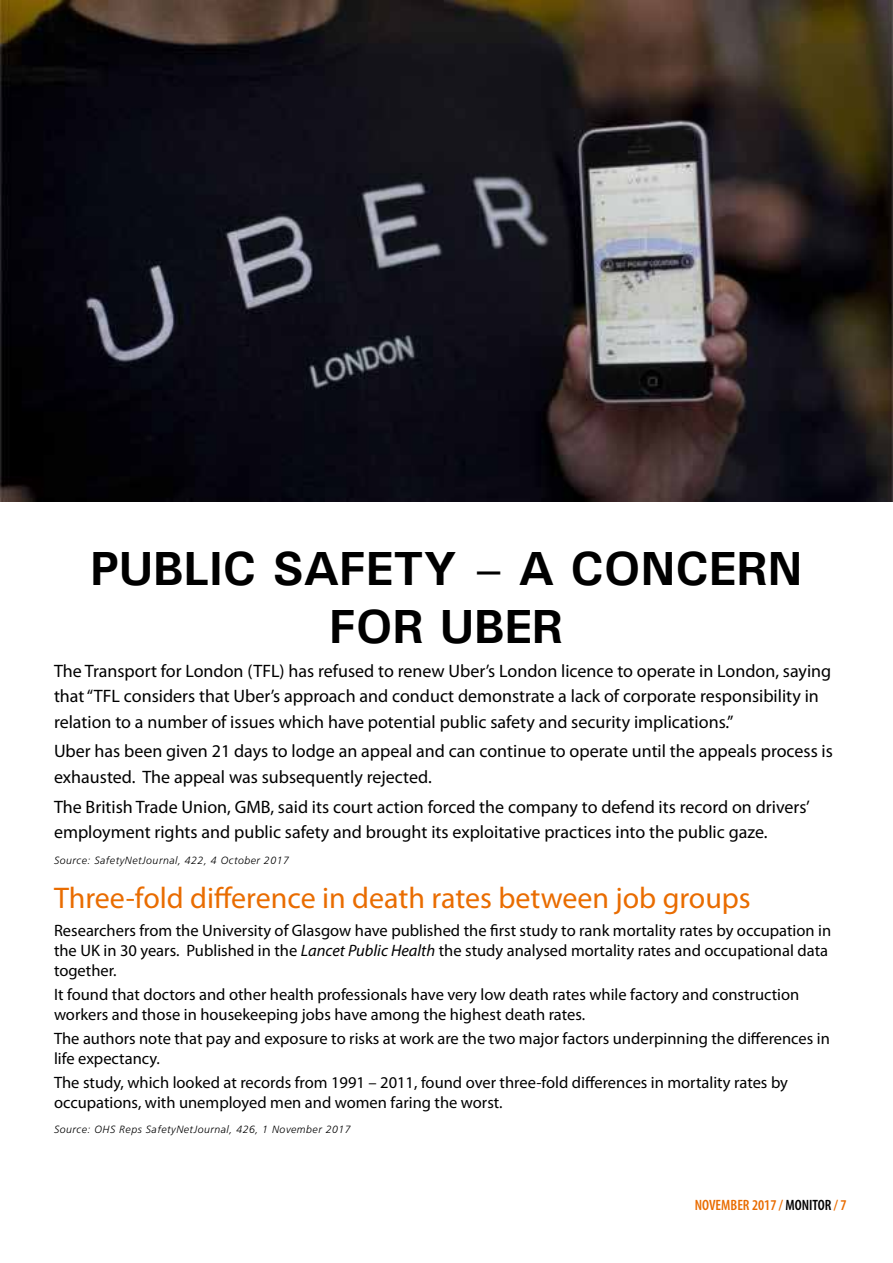
<style>
.page{position:relative;width:893px;height:1263px;background:#fff}
.page>*{position:absolute;margin:0;border:0;box-sizing:border-box;transform-origin:0 0}
.t1{font:700 48px/57.6px "Utah";color:#000;text-align:center}
.t2{font:30px "Myriad Pro";color:#e96c00}
.t3{font:18px/25.5px "Myriad Pro";color:#000}
.t4{font:16.5px/19.8px "Myriad Pro";color:#000}
.t5{font:600 condensed 15px "Myriad Pro";color:#e96c00}
.t6{font:italic 300 10.5px "Frutiger";letter-spacing:.05em;color:#000}
.s1{font-style:italic}
.s2{color:#000}
</style>
<div class="page">
<img style="left:0;top:0;width:893px;height:502px">
<h1 class="t1" style="left:90px;top:539px;width:714px">PUBLIC SAFETY – A CONCERN<br>FOR UBER</h1>
<p class="t3" style="left:54px;top:657px;width:779px">The Transport for London (TFL) has refused to renew Uber’s London licence to operate in London, saying that “TFL considers that Uber’s approach and conduct demonstrate a lack of corporate responsibility in relation to a number of issues which have potential public safety and security implications.”</p>
<p class="t3" style="left:54px;top:738px;width:780px">Uber has been given 21 days to lodge an appeal and can continue to operate until the appeals process is exhausted. The appeal was subsequently rejected.</p>
<p class="t3" style="left:54px;top:793px;width:757px">The British Trade Union, GMB, said its court action forced the company to defend its record on drivers’ employment rights and public safety and brought its exploitative practices into the public gaze.</p>
<p class="t6" style="left:54px;top:854px;width:236px">Source: SafetyNetJournal, 422, 4 October 2017</p>
<h2 class="t2" style="left:54px;top:879px;width:698px">Three-fold difference in death rates between job groups</h2>
<p class="t4" style="left:54px;top:921px;width:779px">Researchers from the University of Glasgow have published the first study to rank mortality rates by occupation in the UK in 30 years. Published in the <span class="s1">Lancet Public Health</span> the study analysed mortality rates and occupational data together.</p>
<p class="t4" style="left:54px;top:984px;width:747px">It found that doctors and other health professionals have very low death rates while factory and construction workers and those in housekeeping jobs have among the highest death rates.</p>
<p class="t4" style="left:54px;top:1028px;width:777px">The authors note that pay and exposure to risks at work are the two major factors underpinning the differences in life expectancy.</p>
<p class="t4" style="left:54px;top:1072px;width:736px">The study, which looked at records from 1991 – 2011, found over three-fold differences in mortality rates by occupations, with unemployed men and women faring the worst.</p>
<p class="t6" style="left:54px;top:1123px;width:298px">Source: OHS Reps SafetyNetJournal, 426, 1 November 2017</p>
<p class="t5" style="left:695px;top:1197px;width:153px">NOVEMBER 2017 / <span class="s2">MONITOR</span> / 7</p>
</div>
